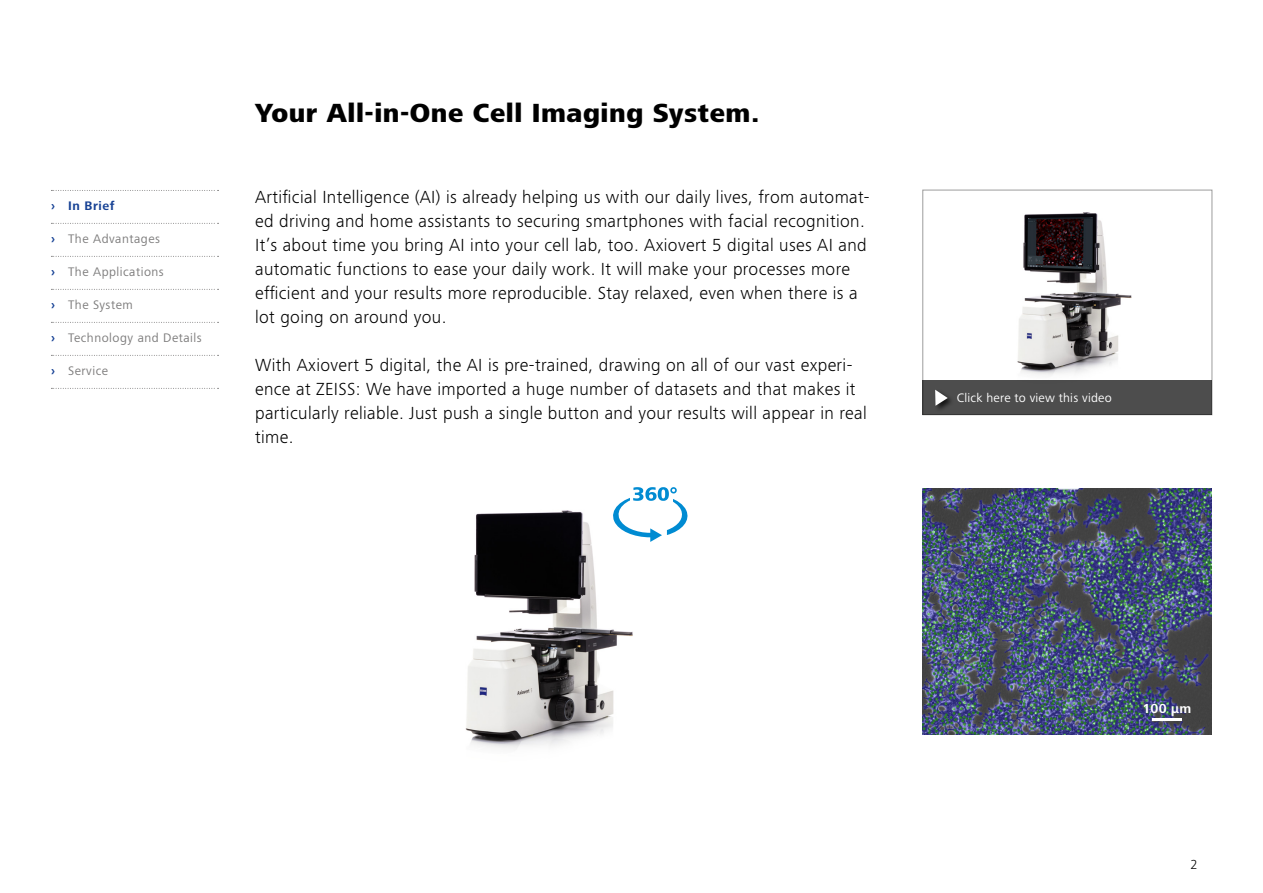
<style>
.page{position:relative;width:1263px;height:893px;background:#fff}
.page>*{position:absolute;margin:0;border:0;box-sizing:border-box;transform-origin:0 0}
.t1{font:800 27px "ZEISS Frutiger Next W1 G";letter-spacing:.02em;color:#000}
.t2{font:300 18px/24px "ZEISS Frutiger Next W1 G";letter-spacing:.02em;color:#000}
.t3{font:700 13.5px "ZEISS Frutiger Next W1 G";color:#fff}
.t4{font:300 13.5px "ZEISS Frutiger Next W1 G";color:#000}
.t5{font:12.75px "ZEISS Frutiger Next W1 G";letter-spacing:.04em;color:#7c7b7b}
.t6{font:12.75px "Zeiss Frutiger Next Pro";letter-spacing:.02em;color:#fff}
.t7{font:700 12.75px "ZEISS Frutiger Next W1 G";letter-spacing:.04em;color:#164194}
.s1{font-weight:700;color:#164194}
</style>
<div class="page">
<img style="left:923px;top:488px;width:289px;height:246px">
<hr style="left:1152px;top:718px;width:30px;height:2px;background:#fff">
<img style="left:924px;top:212px;width:286px;height:169px">
<div style="left:922px;top:190px;width:290px;height:225px;border:1px solid #9d9d9c"></div>
<img style="left:465px;top:510px;width:168px;height:239px">
<div style="left:923px;top:381px;width:289px;height:34px;background:#4d4d4d"></div>
<div style="left:934px;top:389px;width:21px;height:24px;background:#000;opacity:.75"></div>
<svg style="left:935px;top:390px;width:13px;height:16px"></svg>
<svg style="left:609px;top:487px;width:79px;height:55px"></svg>
<svg style="left:51px;top:190px;width:168px;height:1px"></svg>
<svg style="left:51px;top:223px;width:168px;height:1px"></svg>
<svg style="left:51px;top:256px;width:168px;height:1px"></svg>
<svg style="left:51px;top:289px;width:168px;height:1px"></svg>
<svg style="left:51px;top:322px;width:168px;height:1px"></svg>
<svg style="left:51px;top:355px;width:168px;height:1px"></svg>
<svg style="left:51px;top:388px;width:168px;height:1px"></svg>
<p class="t7" style="left:51px;top:197px;width:65px">› In Brief</p>
<p class="t5" style="left:51px;top:230px;width:111px"><span class="s1">›</span> The Advantages</p>
<p class="t5" style="left:51px;top:263px;width:114px"><span class="s1">›</span> The Applications</p>
<p class="t5" style="left:51px;top:296px;width:83px"><span class="s1">›</span> The System</p>
<p class="t5" style="left:51px;top:329px;width:152px"><span class="s1">›</span> Technology and Details</p>
<p class="t5" style="left:51px;top:362px;width:59px"><span class="s1">›</span> Service</p>
<h1 class="t1" style="left:255px;top:93px;width:506px">Your All-in-One Cell Imaging System.</h1>
<p class="t2" style="left:255px;top:184px;width:616px">Artificial Intelligence (AI) is already helping us with our daily lives, from automat&shy;ed driving and home assistants to securing smartphones with facial recognition.<br>It’s about time you bring AI into your cell lab, too. Axiovert 5 digital uses AI and automatic functions to ease your daily work. It will make your processes more efficient and your results more reproducible. Stay relaxed, even when there is a lot going on around you.</p>
<p class="t2" style="left:255px;top:352px;width:613px">With Axiovert 5 digital, the AI is pre-trained, drawing on all of our vast experi&shy;ence at ZEISS: We have imported a huge number of datasets and that makes it particularly reliable. Just push a single button and your results will appear in real time.</p>
<p class="t6" style="left:957px;top:391px;width:156px">Click here to view this video</p>
<p class="t3" style="left:1142px;top:699px;width:50px">100 µm</p>
<p class="t4" style="left:1190px;top:855px;width:9px">2</p>
</div>
